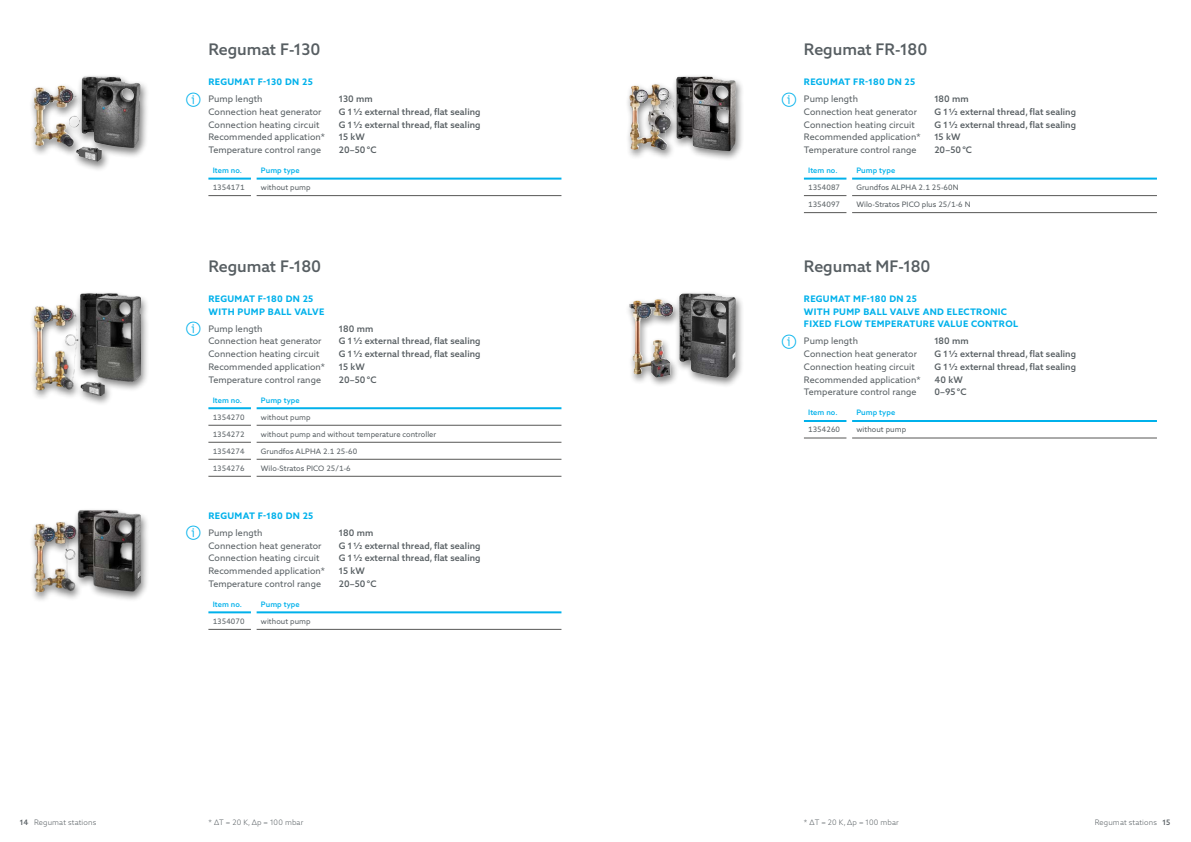
<style>
.page{position:relative;width:1191px;height:842px;background:#fff}
.page>*{position:absolute;margin:0;border:0;box-sizing:border-box;transform-origin:0 0}
.t1{font:500 16px "Azo Sans 2";color:#575e62}
.t2{font:9px "Azo Sans 2";letter-spacing:.01em;color:#575e62}
.t3{font:500 9px "Azo Sans 2";letter-spacing:.01em;color:#575e62}
.t4{font:700 9px/12.8px "Azo Sans 2";letter-spacing:.035em;color:#00b1eb}
.t5{font:7.5px "Azo Sans 2";letter-spacing:.01em;color:#575e62}
.t6{font:500 7.5px "Azo Sans 2";letter-spacing:.01em;color:#00b1eb}
.t7{font:300 7.5px "Azo Sans 2";letter-spacing:.02em;color:#575e62}
.s1{font-weight:500}
</style>
<div class="page">
<hr style="left:804px;top:195px;width:42px;height:1px;background:#575756">
<hr style="left:852px;top:195px;width:305px;height:1px;background:#575756">
<hr style="left:804px;top:212px;width:42px;height:1px;background:#575756">
<hr style="left:852px;top:212px;width:305px;height:1px;background:#575756">
<hr style="left:804px;top:178px;width:42px;height:2px;background:#00b1eb">
<hr style="left:852px;top:178px;width:305px;height:2px;background:#00b1eb">
<hr style="left:804px;top:420px;width:42px;height:2px;background:#00b1eb">
<hr style="left:852px;top:420px;width:305px;height:2px;background:#00b1eb">
<hr style="left:804px;top:438px;width:42px;height:1px;background:#575756">
<hr style="left:852px;top:438px;width:305px;height:1px;background:#575756">
<hr style="left:208px;top:195px;width:43px;height:1px;background:#575756">
<hr style="left:257px;top:195px;width:304px;height:1px;background:#575756">
<hr style="left:208px;top:178px;width:43px;height:2px;background:#00b1eb">
<hr style="left:257px;top:178px;width:304px;height:2px;background:#00b1eb">
<hr style="left:208px;top:459px;width:43px;height:1px;background:#575756">
<hr style="left:257px;top:459px;width:304px;height:1px;background:#575756">
<hr style="left:208px;top:476px;width:43px;height:1px;background:#575756">
<hr style="left:257px;top:476px;width:304px;height:1px;background:#575756">
<hr style="left:208px;top:407px;width:43px;height:2px;background:#00b1eb">
<hr style="left:257px;top:407px;width:304px;height:2px;background:#00b1eb">
<hr style="left:208px;top:425px;width:43px;height:1px;background:#575756">
<hr style="left:257px;top:425px;width:304px;height:1px;background:#575756">
<hr style="left:208px;top:442px;width:43px;height:1px;background:#575756">
<hr style="left:257px;top:442px;width:304px;height:1px;background:#575756">
<hr style="left:208px;top:611px;width:43px;height:2px;background:#00b1eb">
<hr style="left:257px;top:611px;width:304px;height:2px;background:#00b1eb">
<hr style="left:208px;top:629px;width:43px;height:1px;background:#575756">
<hr style="left:257px;top:629px;width:304px;height:1px;background:#575756">
<div style="left:29px;top:73px;width:120px;height:99px;background:#000;opacity:.5"></div>
<img style="left:34px;top:77px;width:106px;height:71px">
<div style="left:29px;top:290px;width:120px;height:116px;background:#000;opacity:.5"></div>
<img style="left:34px;top:293px;width:106px;height:103px">
<div style="left:29px;top:507px;width:120px;height:96px;background:#000;opacity:.5"></div>
<img style="left:34px;top:510px;width:106px;height:82px">
<div style="left:624px;top:73px;width:120px;height:89px;background:#000;opacity:.5"></div>
<img style="left:676px;top:77px;width:60px;height:74px">
<div style="left:624px;top:290px;width:120px;height:98px;background:#000;opacity:.5"></div>
<img style="left:654px;top:293px;width:82px;height:85px">
<h1 class="t1" style="left:208px;top:40px;width:113px">Regumat F-130</h1>
<p class="t4" style="left:208px;top:76px;width:106px">REGUMAT F-130 DN 25</p>
<p class="t2" style="left:208px;top:93px;width:56px">Pump length</p>
<p class="t3" style="left:339px;top:93px;width:35px">130 mm</p>
<p class="t2" style="left:208px;top:106px;width:115px">Connection heat generator</p>
<p class="t3" style="left:339px;top:106px;width:143px">G 1½ external thread, flat sealing</p>
<p class="t2" style="left:208px;top:119px;width:112px">Connection heating circuit</p>
<p class="t3" style="left:339px;top:119px;width:143px">G 1½ external thread, flat sealing</p>
<p class="t2" style="left:208px;top:132px;width:118px">Recommended application*</p>
<p class="t3" style="left:339px;top:132px;width:28px">15 kW</p>
<p class="t2" style="left:208px;top:144px;width:114px">Temperature control range</p>
<p class="t3" style="left:339px;top:144px;width:39px">20–50°C</p>
<p class="t6" style="left:213px;top:166px;width:31px">Item no.</p>
<p class="t6" style="left:261px;top:166px;width:40px">Pump type</p>
<p class="t5" style="left:213px;top:183px;width:33px">1354171</p>
<p class="t5" style="left:261px;top:183px;width:51px">without pump</p>
<h1 class="t1" style="left:208px;top:257px;width:114px">Regumat F-180</h1>
<p class="t4" style="left:208px;top:292px;width:117px">REGUMAT F-180 DN 25<br>WITH PUMP BALL VALVE</p>
<p class="t2" style="left:208px;top:323px;width:56px">Pump length</p>
<p class="t3" style="left:339px;top:323px;width:36px">180 mm</p>
<p class="t2" style="left:208px;top:336px;width:115px">Connection heat generator</p>
<p class="t3" style="left:339px;top:336px;width:143px">G 1½ external thread, flat sealing</p>
<p class="t2" style="left:208px;top:349px;width:112px">Connection heating circuit</p>
<p class="t3" style="left:339px;top:349px;width:143px">G 1½ external thread, flat sealing</p>
<p class="t2" style="left:208px;top:361px;width:118px">Recommended application*</p>
<p class="t3" style="left:339px;top:361px;width:28px">15 kW</p>
<p class="t2" style="left:208px;top:374px;width:114px">Temperature control range</p>
<p class="t3" style="left:339px;top:374px;width:39px">20–50°C</p>
<p class="t6" style="left:213px;top:395px;width:31px">Item no.</p>
<p class="t6" style="left:261px;top:395px;width:40px">Pump type</p>
<p class="t5" style="left:213px;top:412px;width:33px">1354270</p>
<p class="t5" style="left:261px;top:412px;width:51px">without pump</p>
<p class="t5" style="left:213px;top:429px;width:33px">1354272</p>
<p class="t5" style="left:261px;top:429px;width:177px">without pump and without temperature controller</p>
<p class="t5" style="left:213px;top:446px;width:33px">1354274</p>
<p class="t5" style="left:261px;top:446px;width:98px">Grundfos ALPHA 2.1 25-60</p>
<p class="t5" style="left:213px;top:463px;width:33px">1354276</p>
<p class="t5" style="left:261px;top:463px;width:91px">Wilo-Stratos PICO 25/1-6</p>
<p class="t4" style="left:208px;top:509px;width:106px">REGUMAT F-180 DN 25</p>
<p class="t2" style="left:208px;top:527px;width:56px">Pump length</p>
<p class="t3" style="left:339px;top:527px;width:36px">180 mm</p>
<p class="t2" style="left:208px;top:540px;width:115px">Connection heat generator</p>
<p class="t3" style="left:339px;top:540px;width:143px">G 1½ external thread, flat sealing</p>
<p class="t2" style="left:208px;top:553px;width:112px">Connection heating circuit</p>
<p class="t3" style="left:339px;top:553px;width:143px">G 1½ external thread, flat sealing</p>
<p class="t2" style="left:208px;top:565px;width:118px">Recommended application*</p>
<p class="t3" style="left:339px;top:565px;width:28px">15 kW</p>
<p class="t2" style="left:208px;top:578px;width:114px">Temperature control range</p>
<p class="t3" style="left:339px;top:578px;width:39px">20–50°C</p>
<p class="t6" style="left:213px;top:599px;width:31px">Item no.</p>
<p class="t6" style="left:261px;top:599px;width:40px">Pump type</p>
<p class="t5" style="left:213px;top:616px;width:33px">1354070</p>
<p class="t5" style="left:261px;top:616px;width:51px">without pump</p>
<h1 class="t1" style="left:804px;top:40px;width:125px">Regumat FR-180</h1>
<p class="t4" style="left:804px;top:76px;width:113px">REGUMAT FR-180 DN 25</p>
<p class="t2" style="left:804px;top:93px;width:56px">Pump length</p>
<p class="t3" style="left:934px;top:93px;width:36px">180 mm</p>
<p class="t2" style="left:804px;top:106px;width:115px">Connection heat generator</p>
<p class="t3" style="left:934px;top:106px;width:143px">G 1½ external thread, flat sealing</p>
<p class="t2" style="left:804px;top:119px;width:112px">Connection heating circuit</p>
<p class="t3" style="left:934px;top:119px;width:143px">G 1½ external thread, flat sealing</p>
<p class="t2" style="left:804px;top:132px;width:118px">Recommended application*</p>
<p class="t3" style="left:934px;top:132px;width:28px">15 kW</p>
<p class="t2" style="left:804px;top:144px;width:114px">Temperature control range</p>
<p class="t3" style="left:934px;top:144px;width:39px">20–50°C</p>
<p class="t6" style="left:808px;top:166px;width:31px">Item no.</p>
<p class="t6" style="left:856px;top:166px;width:40px">Pump type</p>
<p class="t5" style="left:808px;top:183px;width:33px">1354087</p>
<p class="t5" style="left:856px;top:183px;width:104px">Grundfos ALPHA 2.1 25-60N</p>
<p class="t5" style="left:808px;top:200px;width:33px">1354097</p>
<p class="t5" style="left:856px;top:200px;width:116px">Wilo-Stratos PICO plus 25/1-6 N</p>
<h1 class="t1" style="left:804px;top:257px;width:128px">Regumat MF-180</h1>
<p class="t4" style="left:804px;top:292px;width:216px">REGUMAT MF-180 DN 25<br>WITH PUMP BALL VALVE AND ELECTRONIC<br>FIXED FLOW TEMPERATURE VALUE CONTROL</p>
<p class="t2" style="left:804px;top:336px;width:56px">Pump length</p>
<p class="t3" style="left:934px;top:336px;width:36px">180 mm</p>
<p class="t2" style="left:804px;top:349px;width:115px">Connection heat generator</p>
<p class="t3" style="left:934px;top:349px;width:143px">G 1½ external thread, flat sealing</p>
<p class="t2" style="left:804px;top:361px;width:112px">Connection heating circuit</p>
<p class="t3" style="left:934px;top:361px;width:143px">G 1½ external thread, flat sealing</p>
<p class="t2" style="left:804px;top:374px;width:118px">Recommended application*</p>
<p class="t3" style="left:934px;top:374px;width:30px">40 kW</p>
<p class="t2" style="left:804px;top:387px;width:114px">Temperature control range</p>
<p class="t3" style="left:934px;top:387px;width:34px">0–95 °C</p>
<p class="t6" style="left:808px;top:408px;width:31px">Item no.</p>
<p class="t6" style="left:856px;top:408px;width:40px">Pump type</p>
<p class="t5" style="left:808px;top:425px;width:33px">1354260</p>
<p class="t5" style="left:856px;top:425px;width:51px">without pump</p>
<p class="t7" style="left:208px;top:818px;width:96px">* ΔT = 20 K, Δp = 100 mbar</p>
<p class="t7" style="left:804px;top:818px;width:96px">* ΔT = 20 K, Δp = 100 mbar</p>
<p class="t7" style="left:20px;top:818px;width:78px"><span class="s1">14</span> Regumat stations</p>
<p class="t7" style="left:1094px;top:818px;width:77px">Regumat stations <span class="s1">15</span></p>
</div>
